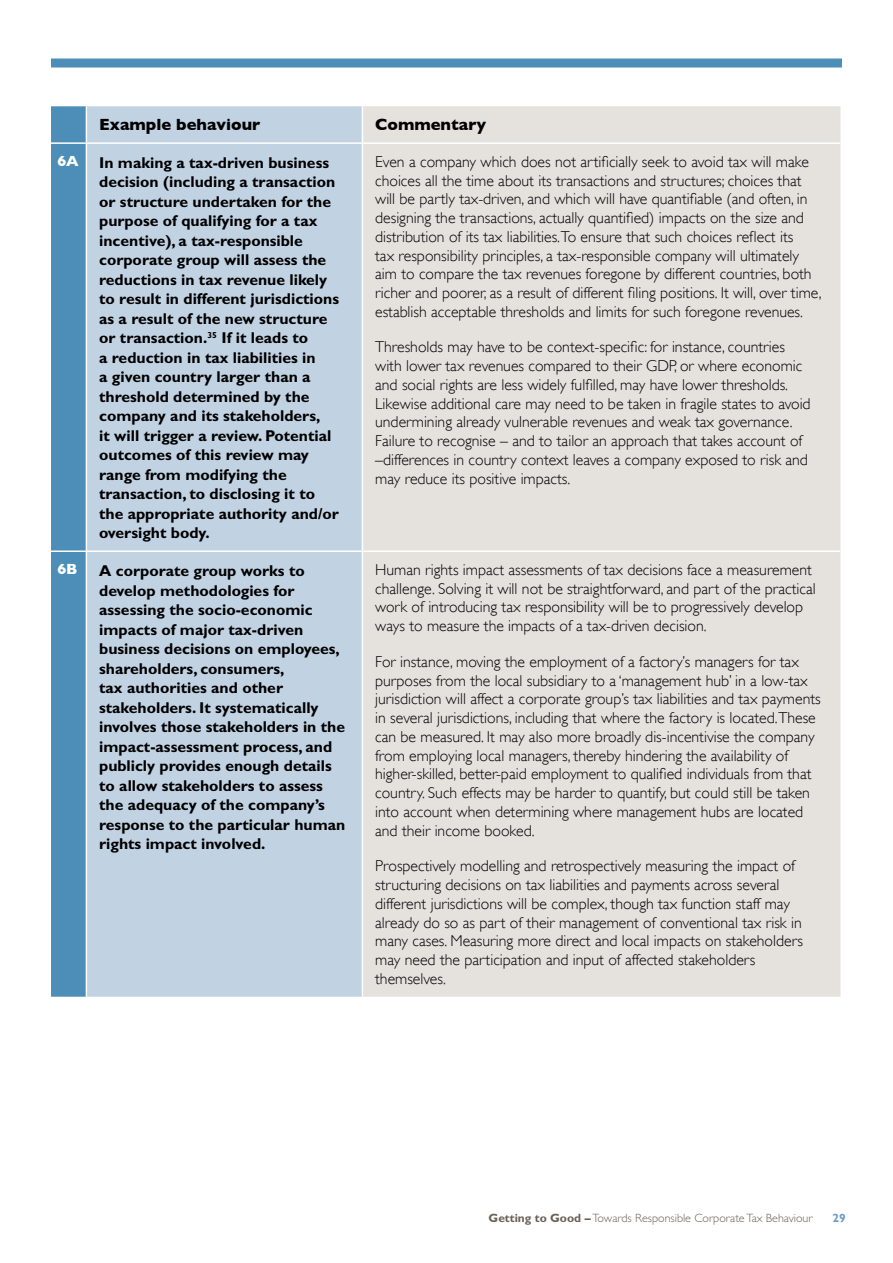
<style>
.page{position:relative;width:893px;height:1263px;background:#fff}
.page>*{position:absolute;margin:0;border:0;box-sizing:border-box;transform-origin:0 0}
.t1{font:700 16.5px "Gill Sans";color:#000}
.t2{font:300 15.75px/18.8px "Gill Sans";color:#000}
.t3{font:700 15.75px/19.5px "Gill Sans CE";color:#000}
.t4{font:700 15px "Gill Sans";color:#fff}
.t5{font:300 12px "Gill Sans CE";color:#6b6056}
.t6{font:700 12px "Gill Sans CE";color:#6e9ec3}
.s1{font-weight:700}
</style>
<div class="page">
<div style="left:51px;top:59px;width:791px;height:9px;background:#4c8eb8"></div>
<div style="left:51px;top:106px;width:35px;height:891px;background:#4c8eb8"></div>
<div style="left:87px;top:106px;width:275px;height:891px;background:#c1d2e3"></div>
<div style="left:363px;top:106px;width:477px;height:891px;background:#e5e1dd"></div>
<hr style="left:51px;top:142px;width:35px;height:2px;background:#fff">
<hr style="left:86px;top:142px;width:276px;height:2px;background:#fff">
<hr style="left:362px;top:142px;width:478px;height:2px;background:#fff">
<hr style="left:51px;top:550px;width:35px;height:2px;background:#fff">
<hr style="left:86px;top:550px;width:276px;height:2px;background:#fff">
<hr style="left:362px;top:550px;width:478px;height:2px;background:#fff">
<p class="t1" style="left:99px;top:115px;width:163px">Example behaviour</p>
<p class="t1" style="left:375px;top:115px;width:112px">Commentary</p>
<p class="t4" style="left:57px;top:152px;width:23px">6A</p>
<p class="t3" style="left:99px;top:153px;width:241px">I n making a tax-driven business decision (including a transaction or structure undertaken for the purpose of qualifying for a tax incentive), a tax-responsible corporate group will assess the reductions in tax revenue likely to result in different jurisdictions as a result of the new structure or transaction.<sup>35</sup> If it leads to<br>a reduction in tax liabilities in<br>a given country larger than a threshold determined by the company and its stakeholders,<br>it will trigger a review. Potential outcomes of this review may range from modifying the transaction, to disclosing it to the appropriate authority and/or oversight body.</p>
<p class="t2" style="left:375px;top:152px;width:448px">Even a company which does not artificially seek to avoid tax will make choices all the time about its transactions and structures; choices that will be partly tax-driven, and which will have quantifiable (and often, in designing the transactions, actually quantified) impacts on the size and distribution of its tax liabilities.To ensure that such choices reflect its<br>tax responsibility principles, a tax-responsible company will ultimately aim to compare the tax revenues foregone by different countries, both richer and poorer, as a result of different filing positions. It will, over time, establish acceptable thresholds and limits for such foregone revenues.</p>
<p class="t2" style="left:375px;top:338px;width:437px">Thresholds may have to be context-specific: for instance, countries with lower tax revenues compared to their GDP, or where economic and social rights are less widely fulfilled, may have lower thresholds.<br>Likewise additional care may need to be taken in fragile states to avoid undermining already vulnerable revenues and weak tax governance.<br>Failure to recognise – and to tailor an approach that takes account of –differences in country context leaves a company exposed to risk and may reduce its positive impacts.</p>
<p class="t4" style="left:57px;top:560px;width:22px">6B</p>
<p class="t3" style="left:99px;top:561px;width:248px">A corporate group works to develop methodologies for assessing the socio-economic impacts of major tax-driven business decisions on employees, shareholders, consumers,<br>tax authorities and other stakeholders. It systematically involves those stakeholders in the impact-assessment process, and publicly provides enough details to allow stakeholders to assess the adequacy of the company’s response to the particular human rights impact involved.</p>
<p class="t2" style="left:375px;top:560px;width:442px">Human rights impact assessments of tax decisions face a measurement challenge. Solving it will not be straightforward, and part of the practical work of introducing tax responsibility will be to progressively develop ways to measure the impacts of a tax-driven decision.</p>
<p class="t2" style="left:375px;top:652px;width:447px">For instance, moving the employment of a factory’s managers for tax purposes from the local subsidiary to a ‘management hub’ in a low-tax jurisdiction will affect a corporate group’s tax liabilities and tax payments in several jurisdictions, including that where the factory is located.These can be measured. It may also more broadly dis-incentivise the company from employing local managers, thereby hindering the availability of higher-skilled, better-paid employment to qualified individuals from that country. Such effects may be harder to quantify, but could still be taken into account when determining where management hubs are located and their income booked.</p>
<p class="t2" style="left:375px;top:857px;width:429px">Prospectively modelling and retrospectively measuring the impact of structuring decisions on tax liabilities and payments across several different jurisdictions will be complex, though tax function staff may already do so as part of their management of conventional tax risk in many cases. Measuring more direct and local impacts on stakeholders may need the participation and input of affected stakeholders themselves.</p>
<p class="t5" style="left:489px;top:1211px;width:325px"><span class="s1">Getting to Good –</span> Towards Responsible Corporate Tax Behaviour</p>
<p class="t6" style="left:832px;top:1210px;width:15px">29</p>
</div>
